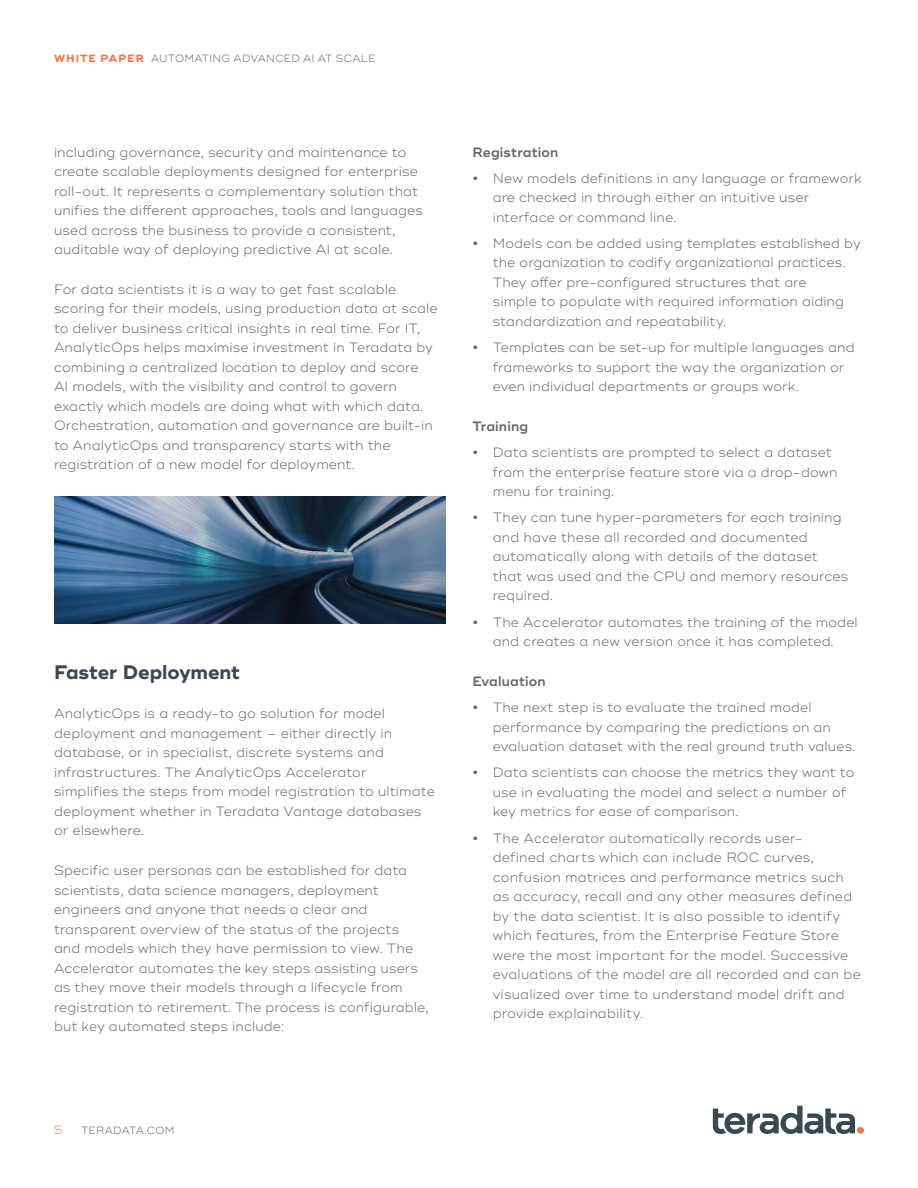
<style>
.page{position:relative;width:918px;height:1188px;background:#fff}
.page>*{position:absolute;margin:0;border:0;box-sizing:border-box;transform-origin:0 0}
.t1{font:700 19.5px "Ridley Grotesk";letter-spacing:-.005em;color:#394951}
.t2{font:300 13.5px/19.5px "Ridley Grotesk";letter-spacing:.005em;color:#636466}
.t3{font:600 13.5px "Ridley Grotesk";letter-spacing:.01em;color:#636466}
.t4{font:300 12px "Ridley Grotesk";color:#f37440}
.t5{font:300 10.5px "Ridley Grotesk";letter-spacing:.02em;color:#636466}
.s1{font-weight:700;color:#f37440}
.s2{font-weight:700}
</style>
<div class="page">
<svg style="left:713px;top:1106px;width:142px;height:28px"></svg>
<div style="left:857px;top:1127px;width:7px;height:7px;background:#f37440;border-radius:50%"></div>
<img style="left:54px;top:496px;width:392px;height:128px">
<p class="t5" style="left:54px;top:52px;width:323px"><span class="s1">WHITE PAPER</span> AUTOMATING ADVANCED AI AT SCALE</p>
<p class="t2" style="left:54px;top:142px;width:370px">including governance, security and maintenance to create scalable deployments designed for enterprise roll-out. It represents a complementary solution that unifies the different approaches, tools and languages used across the business to provide a consistent, auditable way of deploying predictive AI at scale.</p>
<p class="t2" style="left:54px;top:280px;width:385px">For data scientists it is a way to get fast scalable scoring for their models, using production data at scale to deliver business critical insights in real time. For IT, AnalyticOps helps maximise investment in Teradata by combining a centralized location to deploy and score<br>AI models, with the visibility and control to govern exactly which models are doing what with which data.<br>Orchestration, automation and governance are built-in to AnalyticOps and transparency starts with the registration of a new model for deployment.</p>
<h1 class="t1" style="left:54px;top:660px;width:188px">Faster Deployment</h1>
<p class="t2" style="left:54px;top:704px;width:382px">AnalyticOps is a ready-to go solution for model deployment and management – either directly in database, or in specialist, discrete systems and infrastructures. The AnalyticOps Accelerator<br>simplifies the steps from model registration to ultimate deployment whether in Teradata Vantage databases or elsewhere.</p>
<p class="t2" style="left:54px;top:861px;width:376px">Specific user personas can be established for data scientists, data science managers, deployment engineers and anyone that needs a clear and transparent overview of the status of the projects and models which they have permission to view. The Accelerator automates the key steps assisting users as they move their models through a lifecycle from registration to retirement. The process is configurable, but key automated steps include:</p>
<p class="t3" style="left:472px;top:144px;width:87px">Registration</p>
<p class="t2" style="left:493px;top:169px;width:370px;text-indent:-20px"><span class="s2">•</span> New models definitions in any language or framework are checked in through either an intuitive user interface or command line.</p>
<p class="t2" style="left:493px;top:234px;width:370px;text-indent:-20px"><span class="s2">•</span> Models can be added using templates established by the organization to codify organizational practices.<br>They offer pre-configured structures that are<br>simple to populate with required information aiding standardization and repeatability.</p>
<p class="t2" style="left:493px;top:338px;width:364px;text-indent:-20px"><span class="s2">•</span> Templates can be set-up for multiple languages and frameworks to support the way the organization or even individual departments or groups work.</p>
<p class="t3" style="left:472px;top:418px;width:57px">Training</p>
<p class="t2" style="left:493px;top:443px;width:346px;text-indent:-20px"><span class="s2">•</span> Data scientists are prompted to select a dataset from the enterprise feature store via a drop-down menu for training.</p>
<p class="t2" style="left:493px;top:508px;width:357px;text-indent:-20px"><span class="s2">•</span> They can tune hyper-parameters for each training and have these all recorded and documented automatically along with details of the dataset that was used and the CPU and memory resources required.</p>
<p class="t2" style="left:472px;top:612px;width:387px;text-align:center"><span class="s2">•</span> The Accelerator automates the training of the model and creates a new version once it has completed.</p>
<p class="t3" style="left:472px;top:673px;width:75px">Evaluation</p>
<p class="t2" style="left:493px;top:698px;width:364px;text-indent:-20px"><span class="s2">•</span> The next step is to evaluate the trained model performance by comparing the predictions on an evaluation dataset with the real ground truth values.</p>
<p class="t2" style="left:493px;top:763px;width:363px;text-indent:-20px"><span class="s2">•</span> Data scientists can choose the metrics they want to use in evaluating the model and select a number of key metrics for ease of comparison.</p>
<p class="t2" style="left:493px;top:828px;width:370px;text-indent:-20px"><span class="s2">•</span> The Accelerator automatically records user-<br>defined charts which can include ROC curves, confusion matrices and performance metrics such as accuracy, recall and any other measures defined by the data scientist. It is also possible to identify which features, from the Enterprise Feature Store were the most important for the model. Successive evaluations of the model are all recorded and can be visualized over time to understand model drift and provide explainability.</p>
<p class="t4" style="left:54px;top:1122px;width:10px">5</p>
<p class="t5" style="left:81px;top:1124px;width:95px">TERADATA.COM</p>
</div>
